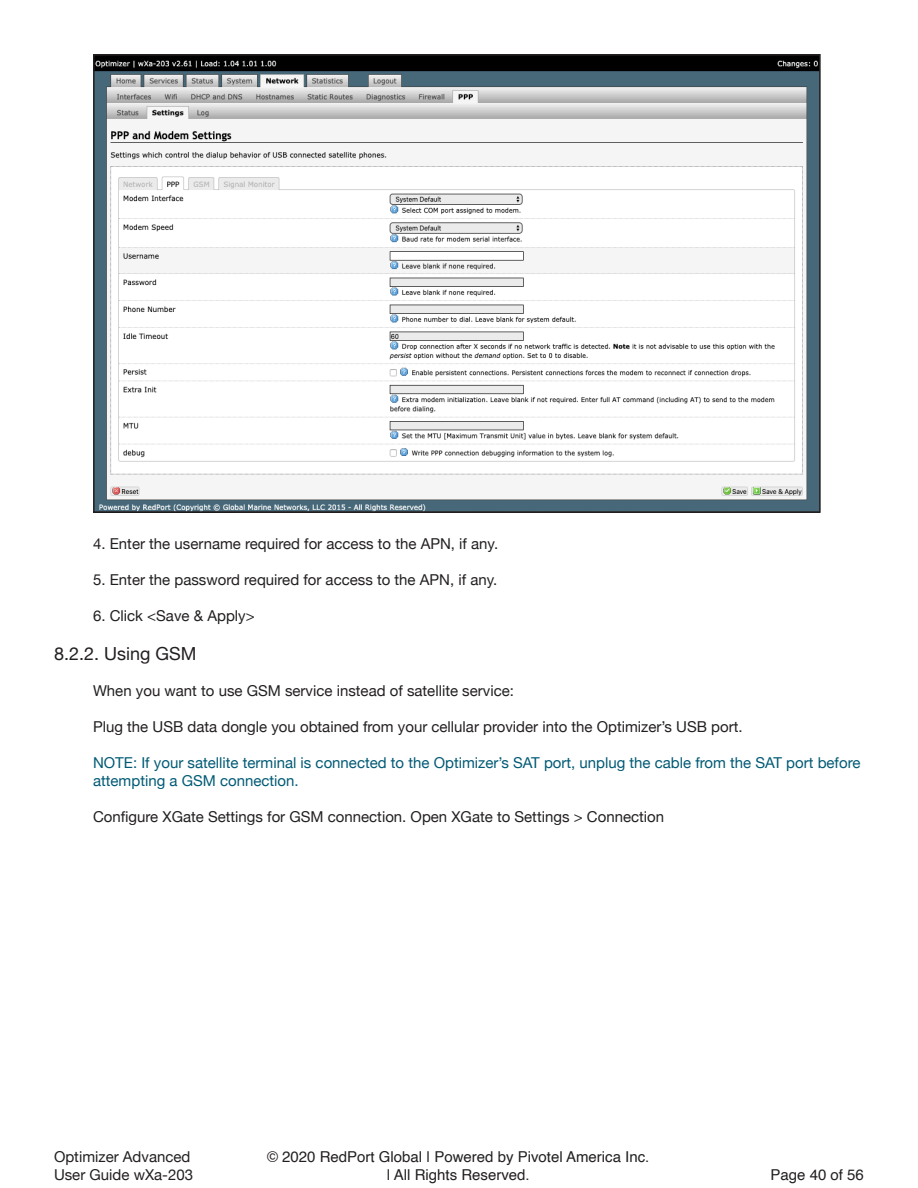
<style>
.page{position:relative;width:918px;height:1188px;background:#fff}
.page>*{position:absolute;margin:0;border:0;box-sizing:border-box;transform-origin:0 0}
.t1{font:18px "Helvetica Neue";color:#231f20}
.Paragraph_Style_2{font:15px/18px "Helvetica Neue";color:#231f20}
.Paragraph_Style_2-2{font:15px/18px "Helvetica Neue";color:#005a75}
.t2{font:15px/18px "Helvetica";color:#231f20;text-align:center}
</style>
<div class="page">
<img style="left:96px;top:57px;width:722px;height:453px">
<div style="left:93px;top:54px;width:728px;height:459px;border:2px solid #231f20"></div>
<p class="Paragraph_Style_2" style="left:93px;top:535px;width:407px">4. Enter the username required for access to the APN, if any.</p>
<p class="Paragraph_Style_2" style="left:93px;top:571px;width:406px">5. Enter the password required for access to the APN, if any.</p>
<p class="Paragraph_Style_2" style="left:93px;top:607px;width:163px">6. Click &lt;Save &amp; Apply&gt;</p>
<p class="t1" style="left:54px;top:641px;width:144px">8.2.2. Using GSM</p>
<p class="Paragraph_Style_2" style="left:93px;top:683px;width:422px">When you want to use GSM service instead of satellite service:</p>
<p class="Paragraph_Style_2" style="left:93px;top:719px;width:651px">Plug the USB data dongle you obtained from your cellular provider into the Optimizer’s USB port.</p>
<p class="Paragraph_Style_2-2" style="left:93px;top:755px;width:769px">NOTE: If your satellite terminal is connected to the Optimizer’s SAT port, unplug the cable from the SAT port before attempting a GSM connection.</p>
<p class="Paragraph_Style_2" style="left:93px;top:809px;width:573px">Configure XGate Settings for GSM connection. Open XGate to Settings &gt; Connection</p>
<p class="Paragraph_Style_2" style="left:54px;top:1148px;width:141px">Optimizer Advanced<br>User Guide wXa-203</p>
<p class="t2" style="left:267px;top:1148px;width:384px">© 2020 RedPort Global | Powered by Pivotel America Inc. | All Rights Reserved.</p>
<p class="t2" style="left:771px;top:1166px;width:95px">Page 40 of 56</p>
</div>
